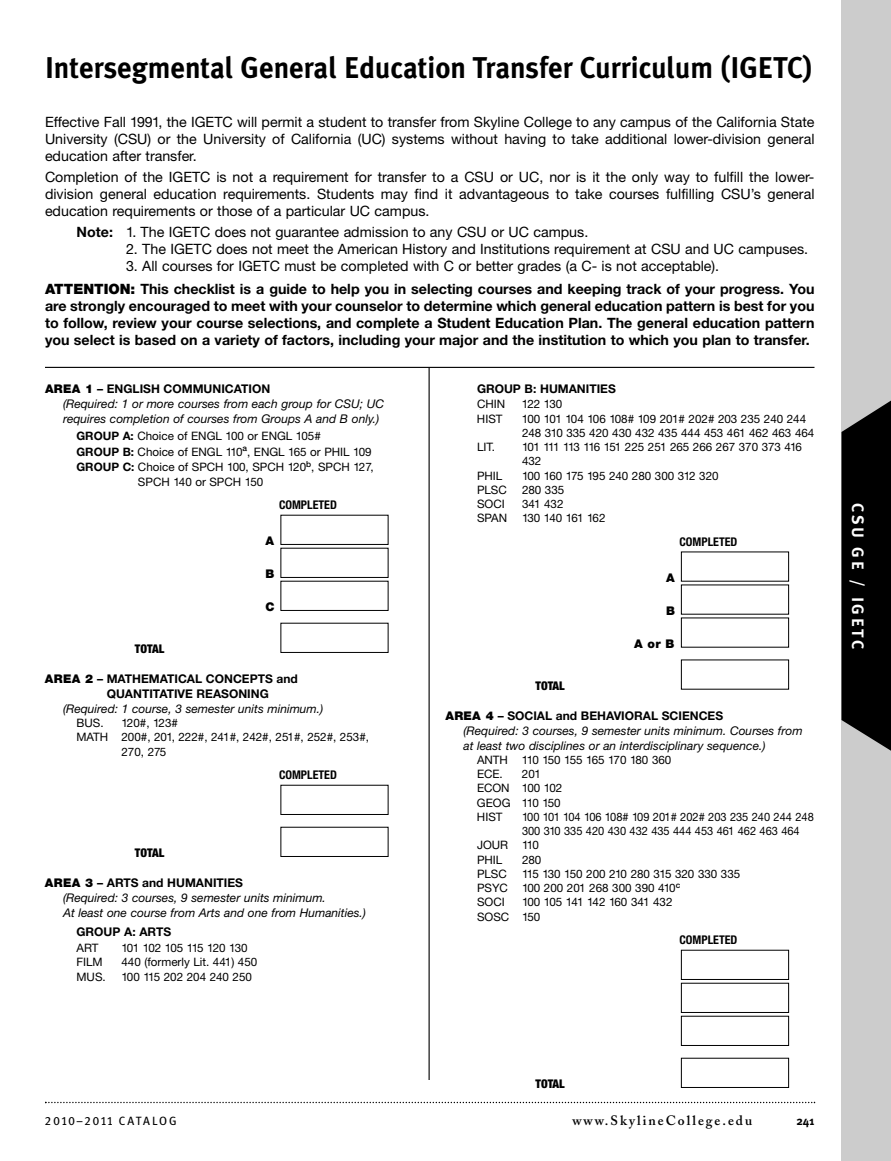
<style>
.page{position:relative;width:891px;height:1161px;background:#fff}
.page>*{position:absolute;margin:0;border:0;box-sizing:border-box;transform-origin:0 0}
.t1{font:700 30px "Meta Plus";color:#000;scale:.96 1}
.t2{font:700 16.5px "Meta Plus";letter-spacing:.165em;color:#fff}
.t3{font:14.25px/17px "Helvetica Neue";color:#000;text-align:justify}
.t4{font:700 14.25px/17px "Helvetica Neue";color:#000}
.t5{font:600 13.5px "Adobe Caslon";letter-spacing:.15em;color:#000}
.t6{font:italic 12px/15px "Helvetica Neue";color:#000}
.t7{font:700 12px/15px "Helvetica Neue";color:#000}
.t8{font:700 condensed 12px "Helvetica Neue";color:#000}
.t9{font:900 condensed 12px "Helvetica Neue";color:#000}
.t10{font:12px "Meta Plus Book Caps";letter-spacing:.125em;color:#000}
.t11{font:900 12px "Helvetica Neue";color:#000}
.t12{font:700 12px "Meta Plus";color:#000}
.t13{font:11.7px/14.2px "Helvetica Neue";color:#000}
.t14{font:11.7px "Helvetica Neue";color:#000;scale:.95 1}
.t15{font:11.7px "Helvetica Neue";letter-spacing:-.085em;color:#000}
.t16{font:11.7px "Helvetica Neue";letter-spacing:-.075em;color:#000}
.s1{font-weight:700}
.s2{font-weight:400}
.s3{font-weight:900}
.s4{font-weight:900;font-style:normal}
.s5{font-weight:700;font-style:normal}
</style>
<div class="page">
<div style="left:842px;top:0;width:49px;height:1161px;background:#ccc"></div>
<svg style="left:841px;top:392px;width:50px;height:367px;background:#1e1e1e"></svg>
<svg style="left:45px;top:1102px;width:770px;height:1px"></svg>
<hr style="left:45px;top:367px;width:769px;height:1px;background:#000">
<div style="left:681px;top:1016px;width:108px;height:30px;border:1px solid #000"></div>
<div style="left:681px;top:1058px;width:108px;height:30px;border:1px solid #000"></div>
<div style="left:681px;top:983px;width:108px;height:30px;border:1px solid #000"></div>
<div style="left:681px;top:950px;width:108px;height:30px;border:1px solid #000"></div>
<hr style="left:429px;top:368px;width:1px;height:712px;background:#000">
<div style="left:280px;top:515px;width:108px;height:30px;border:1px solid #000"></div>
<div style="left:280px;top:827px;width:108px;height:30px;border:1px solid #000"></div>
<div style="left:280px;top:785px;width:108px;height:30px;border:1px solid #000"></div>
<div style="left:280px;top:623px;width:108px;height:30px;border:1px solid #000"></div>
<div style="left:280px;top:581px;width:108px;height:30px;border:1px solid #000"></div>
<div style="left:280px;top:548px;width:108px;height:30px;border:1px solid #000"></div>
<h1 class="t1" style="left:45px;top:50px;width:801px">Intersegmental General Education Transfer Curriculum (IGETC)</h1>
<p class="t3" style="left:45px;top:115px;width:771px">Effective Fall 1991, the IGETC will permit a student to transfer from Skyline College to any campus of the California State University (CSU) or the University of California (UC) systems without having to take additional lower-division general education after transfer.</p>
<p class="t3" style="left:45px;top:170px;width:771px">Completion of the IGETC is not a requirement for transfer to a CSU or UC, nor is it the only way to fulfill the lower&shy;division general education requirements. Students may find it advantageous to take courses fulfilling CSU’s general education requirements or those of a particular UC campus.</p>
<p class="t3" style="left:77px;top:225px;width:513px"><span class="s1">Note:</span> 1. The IGETC does not guarantee admission to any CSU or UC campus.</p>
<p class="t3" style="left:126px;top:242px;width:684px">2. The IGETC does not meet the American History and Institutions requirement at CSU and UC campuses.</p>
<p class="t4" style="left:45px;top:256px;width:771px;line-height:22.8px;text-indent:81px"><span class="s2">3. All courses for IGETC must be completed with C or better grades (a C- is not acceptable).<br></span><span class="s3">ATTENTION:</span> This checklist is a guide to help you in selecting courses and keeping track of your progress. You</p>
<p class="t4" style="left:45px;top:299px;width:771px;text-align:justify">are strongly encouraged to meet with your counselor to determine which general education pattern is best for you to follow, review your course selections, and complete a Student Education Plan. The general education pattern you select is based on a variety of factors, including your major and the institution to which you plan to transfer.</p>
<p class="t7" style="left:477px;top:382px;width:140px">GROUP B: HUMANITIES</p>
<p class="t13" style="left:477px;top:398px;width:30px">CHIN</p>
<p class="t13" style="left:522px;top:398px;width:42px">122 130</p>
<p class="t13" style="left:477px;top:412px;width:27px">HIST</p>
<p class="t13" style="left:522px;top:412px;width:294px">100 101 104 106 108# 109 201# 202# 203 235 240 244<br>248 310 335 420 430 432 435 444 453 461 462 463 464</p>
<p class="t13" style="left:477px;top:441px;width:20px">LIT.</p>
<p class="t13" style="left:522px;top:441px;width:281px">101 111 113 116 151 225 251 265 266 267 370 373 416<br>432</p>
<p class="t13" style="left:477px;top:469px;width:27px">PHIL</p>
<p class="t13" style="left:522px;top:469px;width:198px">100 160 175 195 240 280 300 312 320</p>
<p class="t13" style="left:477px;top:484px;width:31px">PLSC</p>
<p class="t13" style="left:522px;top:484px;width:44px">280 335</p>
<p class="t13" style="left:477px;top:498px;width:29px">SOCI</p>
<p class="t13" style="left:522px;top:498px;width:43px">341 432</p>
<p class="t13" style="left:477px;top:512px;width:32px">SPAN</p>
<p class="t16" style="left:522px;top:514px;width:85px">130 140 161 162</p>
<p class="t8" style="left:680px;top:537px;width:59px">COMPLETED</p>
<p class="t11" style="left:666px;top:573px;width:10px">A</p>
<p class="t11" style="left:666px;top:606px;width:10px">B</p>
<p class="t11" style="left:634px;top:639px;width:42px">AorB</p>
<p class="t9" style="left:536px;top:681px;width:31px">TOTAL</p>
<p class="t6" style="left:464px;top:709px;width:341px;text-indent:-18px"><span class="s4">AREA 4</span> <span class="s5">– SOCIAL and BEHAVIORAL SCIENCES<br></span>(Required: 3 courses, 9 semester units minimum. Courses from at least two disciplines or an interdisciplinary sequence.)</p>
<p class="t13" style="left:477px;top:754px;width:196px">ANTH 110 150 155 165 170 180 360<br>ECE.</p>
<p class="t6" style="left:63px;top:382px;width:323px;text-indent:-18px"><span class="s4">AREA 1</span> <span class="s5">– ENGLISH COMMUNICATION<br></span>(Required: 1 or more courses from each group for CSU; UC requires completion of courses from Groups A and B only.)</p>
<p class="t13" style="left:76px;top:429px;width:299px;line-height:15.8px"><span class="s1">GROUP A:</span> Choice of ENGL 100 or ENGL 105#<br><span class="s1">GROUP B:</span> Choice of ENGL 110<sup>a</sup>, ENGL 165 or PHIL 109<br><span class="s1">GROUP C:</span> Choice of SPCH 100, SPCH 120<sup>b</sup>, SPCH 127,</p>
<p class="t13" style="left:138px;top:475px;width:127px">SPCH 140 or SPCH 150</p>
<p class="t8" style="left:279px;top:500px;width:59px">COMPLETED</p>
<p class="t11" style="left:265px;top:536px;width:10px">A</p>
<p class="t11" style="left:265px;top:569px;width:10px">B</p>
<p class="t11" style="left:265px;top:602px;width:11px">C</p>
<p class="t9" style="left:135px;top:644px;width:31px">TOTAL</p>
<p class="t7" style="left:107px;top:672px;width:193px;text-indent:-62px"><span class="s3">AREA 2</span> – MATHEMATICAL CONCEPTS and<br>QUANTITATIVE REASONING</p>
<p class="t6" style="left:63px;top:702px;width:262px">(Required: 1 course, 3 semester units minimum.)</p>
<p class="t13" style="left:76px;top:717px;width:29px">BUS.</p>
<p class="t13" style="left:121px;top:717px;width:58px">120#, 123#</p>
<p class="t13" style="left:76px;top:731px;width:294px">MATH 200#, 201, 222#, 241#, 242#, 251#, 252#, 253#,</p>
<p class="t13" style="left:121px;top:745px;width:46px">270, 275</p>
<p class="t8" style="left:279px;top:770px;width:59px">COMPLETED</p>
<p class="t13" style="left:477px;top:768px;width:87px;text-indent:45px">201<br>ECON 100 102<br>GEOG 110 150<br>HIST</p>
<p class="t14" style="left:522px;top:812px;width:309px">100 101 104 106 108# 109 201# 202# 203 235 240 244 248</p>
<p class="t14" style="left:522px;top:827px;width:294px">300 310 335 420 430 432 435 444 453 461 462 463 464</p>
<p class="t13" style="left:477px;top:839px;width:63px">JOUR 110</p>
<p class="t13" style="left:477px;top:853px;width:27px">PHIL</p>
<p class="t13" style="left:522px;top:853px;width:21px">280</p>
<p class="t13" style="left:477px;top:868px;width:31px">PLSC</p>
<p class="t9" style="left:135px;top:848px;width:31px">TOTAL</p>
<p class="t6" style="left:63px;top:876px;width:304px;text-indent:-18px"><span class="s4">AREA 3</span> <span class="s5">– ARTS and HUMANITIES<br></span>(Required: 3 courses, 9 semester units minimum.<br>At least one course from Arts and one from Humanities.)</p>
<p class="t7" style="left:77px;top:926px;width:96px">GROUP A: ARTS</p>
<p class="t13" style="left:76px;top:942px;width:23px">ART</p>
<p class="t15" style="left:121px;top:944px;width:128px">101 102 105 115 120 130</p>
<p class="t13" style="left:76px;top:956px;width:28px">FILM</p>
<p class="t13" style="left:121px;top:956px;width:137px">440 (formerly Lit. 441) 450</p>
<p class="t13" style="left:76px;top:970px;width:31px">MUS.</p>
<p class="t13" style="left:121px;top:970px;width:132px">100 115 202 204 240 250</p>
<p class="t13" style="left:477px;top:868px;width:265px;text-indent:45px">115 130 150 200 210 280 315 320 330 335<br>PSYC 100 200 201 268 300 390 410<sup>c<br></sup>SOCI</p>
<p class="t13" style="left:477px;top:896px;width:197px;text-indent:45px">100 105 141 142 160 341 432<br>SOSC 150</p>
<p class="t8" style="left:680px;top:935px;width:59px">COMPLETED</p>
<p class="t2" style="left:867px;top:503px;width:148px;rotate:90deg">CSU GE / IGETC</p>
<p class="t9" style="left:536px;top:1079px;width:31px">TOTAL</p>
<p class="t10" style="left:45px;top:1114px;width:133px">2010–2011 CATALOG</p>
<p class="t5" style="left:572px;top:1115px;width:181px">www.SkylineCollege.edu</p>
<p class="t12" style="left:796px;top:1114px;width:20px">241</p>
</div>
